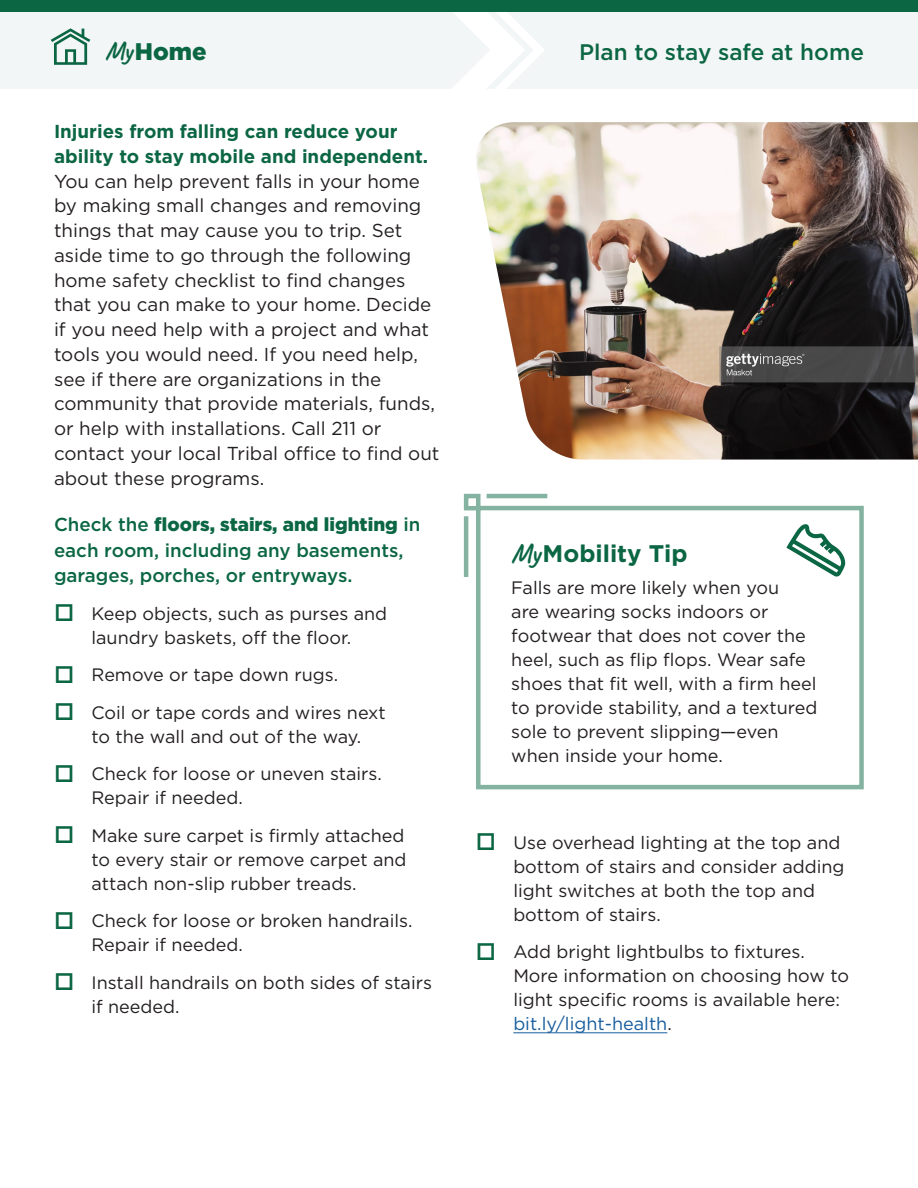
<style>
.page{position:relative;width:918px;height:1188px;background:#fff}
.page>*{position:absolute;margin:0;border:0;box-sizing:border-box;transform-origin:0 0}
.MyMobilityTip_Purple{font:700 24px "Gotham HTF";color:#0b6643}
.t1{font:900 24px "Gotham HTF";color:#0b6643}
.t2{font:500 22.5px "Gotham";color:#0b6643}
.Intro_Purple{font:18.75px/24.8px "Gotham HTF";color:#231f20}
.MyHome_headlines{font:500 18.75px/25.5px "Gotham HTF";color:#0b6643}
.Main_copy{font:18px/24px "Gotham";color:#231f20}
.s1{font-family:"Caveat";font-weight:700;font-size:25.5px}
.s2{font-weight:700;color:#0b6643}
.s3{font-weight:900}
.s4{font-family:"Europa";font-weight:700;font-size:24px;color:#0b6643}
.s5{font-family:"Caveat";font-size:27px}
.s6{color:#175d9e}
</style>
<div class="page">
<div style="left:0;top:0;width:918px;height:89px;background:#f3f6f7"></div>
<svg style="left:449px;top:11px;width:96px;height:78px"></svg>
<div style="left:476px;top:506px;width:388px;height:283px;border:4px solid #85b3a1"></div>
<div style="left:464px;top:494px;width:17px;height:16px;border:4px solid #85b3a1"></div>
<hr style="left:487px;top:494px;width:60px;height:4px;background:#85b3a1">
<hr style="left:464px;top:516px;width:4px;height:61px;background:#85b3a1">
<svg style="left:51px;top:28px;width:39px;height:37px"></svg>
<hr style="left:513px;top:1033px;width:154px;height:1px;background:#175d9e">
<svg style="left:786px;top:524px;width:60px;height:53px"></svg>
<div style="left:0;top:0;width:918px;height:11px;background:#0b6643"></div>
<img style="left:476px;top:122px;width:442px;height:338px">
<p class="t1" style="left:105px;top:38px;width:103px"><span class="s1">My</span>Home</p>
<p class="t2" style="left:579px;top:37px;width:286px">Plan to stay safe at home</p>
<p class="Intro_Purple" style="left:54px;top:119px;width:387px"><span class="s2">Injuries from falling can reduce your ability to stay mobile and independent.<br></span>You can help prevent falls in your home by making small changes and removing things that may cause you to trip. Set aside time to go through the following home safety checklist to find changes that you can make to your home. Decide if you need help with a project and what tools you would need. If you need help, see if there are organizations in the community that provide materials, funds, or help with installations. Call 211 or contact your local Tribal office to find out about these programs.</p>
<p class="MyHome_headlines" style="left:54px;top:512px;width:368px">Check the <span class="s3">floors, stairs, and lighting</span> in each room, including any basements, garages, porches, or entryways.</p>
<p class="Main_copy" style="left:54px;top:601px;width:335px;text-align:center"><span class="s4">☐</span> Keep objects, such as purses and laundry baskets, off the floor.</p>
<p class="Main_copy" style="left:54px;top:663px;width:286px"><span class="s4">☐</span> Remove or tape down rugs.</p>
<p class="Main_copy" style="left:91px;top:700px;width:296px;text-indent:-37px"><span class="s4">☐</span> Coil or tape cords and wires next to the wall and out of the way.</p>
<p class="Main_copy" style="left:91px;top:762px;width:292px;text-indent:-37px"><span class="s4">☐</span> Check for loose or uneven stairs.<br>Repair if needed.</p>
<p class="Main_copy" style="left:91px;top:823px;width:317px;text-align:justify;text-indent:-37px"><span class="s4">☐</span> Make sure carpet is firmly attached to every stair or remove carpet and attach non-slip rubber treads.</p>
<p class="Main_copy" style="left:91px;top:909px;width:323px;text-indent:-37px"><span class="s4">☐</span> Check for loose or broken handrails.<br>Repair if needed.</p>
<p class="Main_copy" style="left:91px;top:970px;width:342px;text-indent:-37px"><span class="s4">☐</span> Install handrails on both sides of stairs if needed.</p>
<p class="MyMobilityTip_Purple" style="left:511px;top:539px;width:178px"><span class="s5">My</span>Mobility Tip</p>
<p class="Main_copy" style="left:511px;top:575px;width:308px">Falls are more likely when you<br>are wearing socks indoors or footwear that does not cover the heel, such as flip flops. Wear safe shoes that fit well, with a firm heel to provide stability, and a textured sole to prevent slipping—even when inside your home.</p>
<p class="Main_copy" style="left:513px;top:830px;width:333px;text-indent:-37px"><span class="s4">☐</span> Use overhead lighting at the top and bottom of stairs and consider adding light switches at both the top and bottom of stairs.</p>
<p class="Main_copy" style="left:513px;top:940px;width:337px;text-indent:-37px"><span class="s4">☐</span> Add bright lightbulbs to fixtures.<br>More information on choosing how to light specific rooms is available here: <span class="s6">bit.ly/light-health</span>.</p>
</div>
